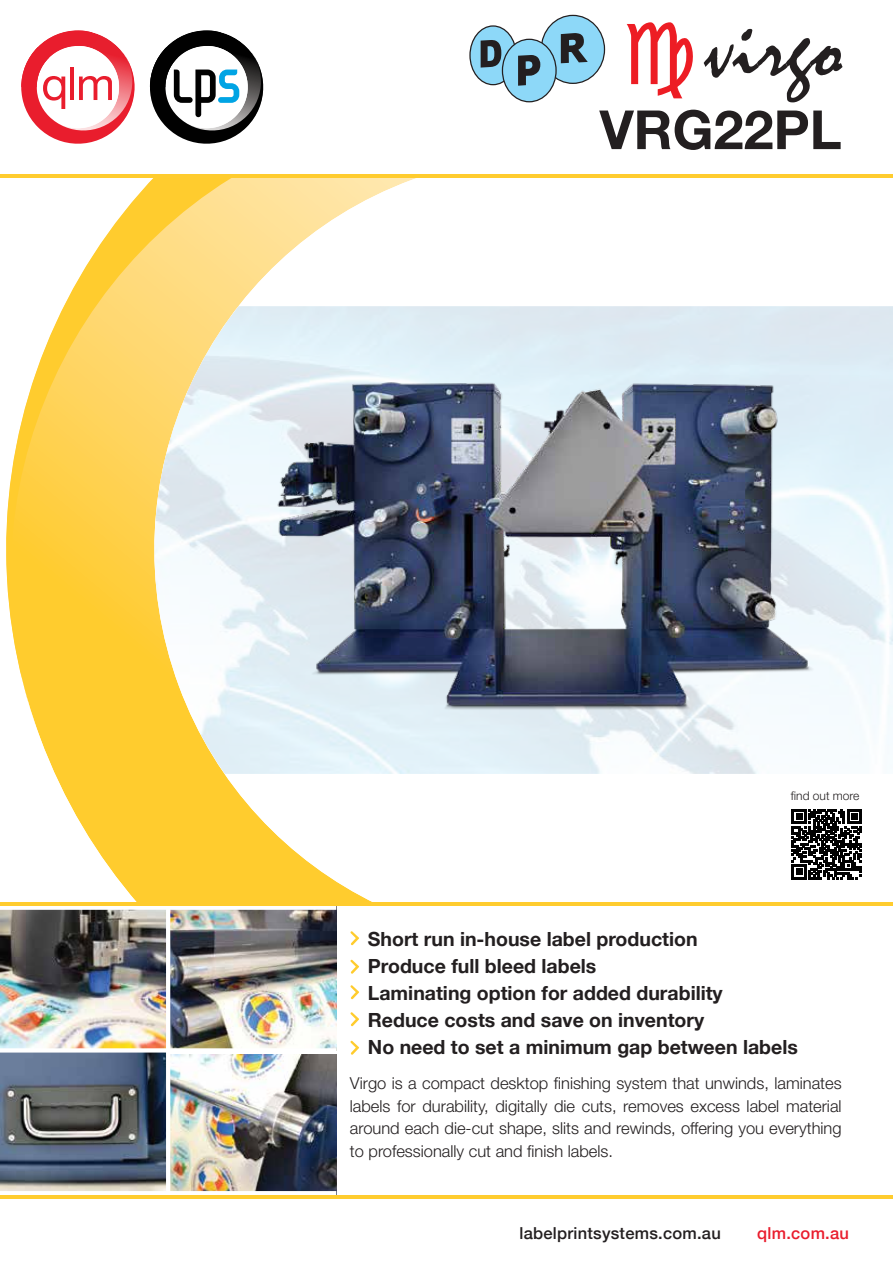
<style>
.page{position:relative;width:893px;height:1263px;background:#fff}
.page>*{position:absolute;margin:0;border:0;box-sizing:border-box;transform-origin:0 0}
.t1{font:88.5px "Mistral";color:#231f20}
.t2{font:700 54px "Helvetica Neue";color:#231f20}
.t3{font:700 19.5px/27px "Helvetica Neue";color:#231f20}
.t4{font:300 16.5px/22.5px "Helvetica Neue";color:#231f20;text-align:justify}
.t5{font:500 16.5px "Helvetica Neue";letter-spacing:.015em;color:#231f20}
.t6{font:500 16.5px "Helvetica Neue";letter-spacing:.015em;color:#e91d2d}
.t7{font:300 12px "Helvetica Neue";color:#231f20}
</style>
<div class="page">
<img style="left:0;top:910px;width:336px;height:138px">
<img style="left:0;top:1052px;width:166px;height:139px">
<img style="left:170px;top:1055px;width:166px;height:136px">
<hr style="left:166px;top:905px;width:4px;height:290px;background:#fff">
<svg style="left:0;top:905px;width:336px;height:5px"></svg>
<hr style="left:0;top:902px;width:893px;height:3px;background:#ffcc2e">
<hr style="left:0;top:1195px;width:893px;height:4px;background:#ffcc2e">
<svg style="left:21px;top:30px;width:243px;height:114px"></svg>
<svg style="left:6px;top:178px;width:430px;height:724px"></svg>
<hr style="left:0;top:174px;width:893px;height:4px;background:#ffcc2e">
<svg style="left:350px;top:931px;width:9px;height:14px"></svg>
<svg style="left:350px;top:960px;width:9px;height:14px"></svg>
<svg style="left:350px;top:985px;width:9px;height:14px"></svg>
<svg style="left:350px;top:1012px;width:9px;height:14px"></svg>
<svg style="left:350px;top:1041px;width:9px;height:14px"></svg>
<svg style="left:469px;top:15px;width:136px;height:87px"></svg>
<img style="left:244px;top:327px;width:607px;height:404px">
<svg style="left:627px;top:22px;width:66px;height:76px"></svg>
<svg style="left:792px;top:809px;width:70px;height:70px"></svg>
<h1 class="t1" style="left:705px;top:9px;width:139px">virgo</h1>
<h2 class="t2" style="left:599px;top:110px;width:244px">VRG22PL</h2>
<p class="t7" style="left:791px;top:786px;width:70px">find out more</p>
<p class="t3" style="left:368px;top:927px;width:431px">Short run in-house label production<br>Produce full bleed labels<br>Laminating option for added durability Reduce costs and save on inventory<br>No need to set a minimum gap between labels</p>
<p class="t4" style="left:350px;top:1071px;width:493px">Virgo is a compact desktop finishing system that unwinds, laminates labels for durability, digitally die cuts, removes excess label material around each die-cut shape, slits and rewinds, offering you everything to professionally cut and finish labels.</p>
<p class="t5" style="left:519px;top:1226px;width:203px">labelprintsystems.com.au</p>
<p class="t6" style="left:757px;top:1226px;width:93px">qlm.com.au</p>
</div>
